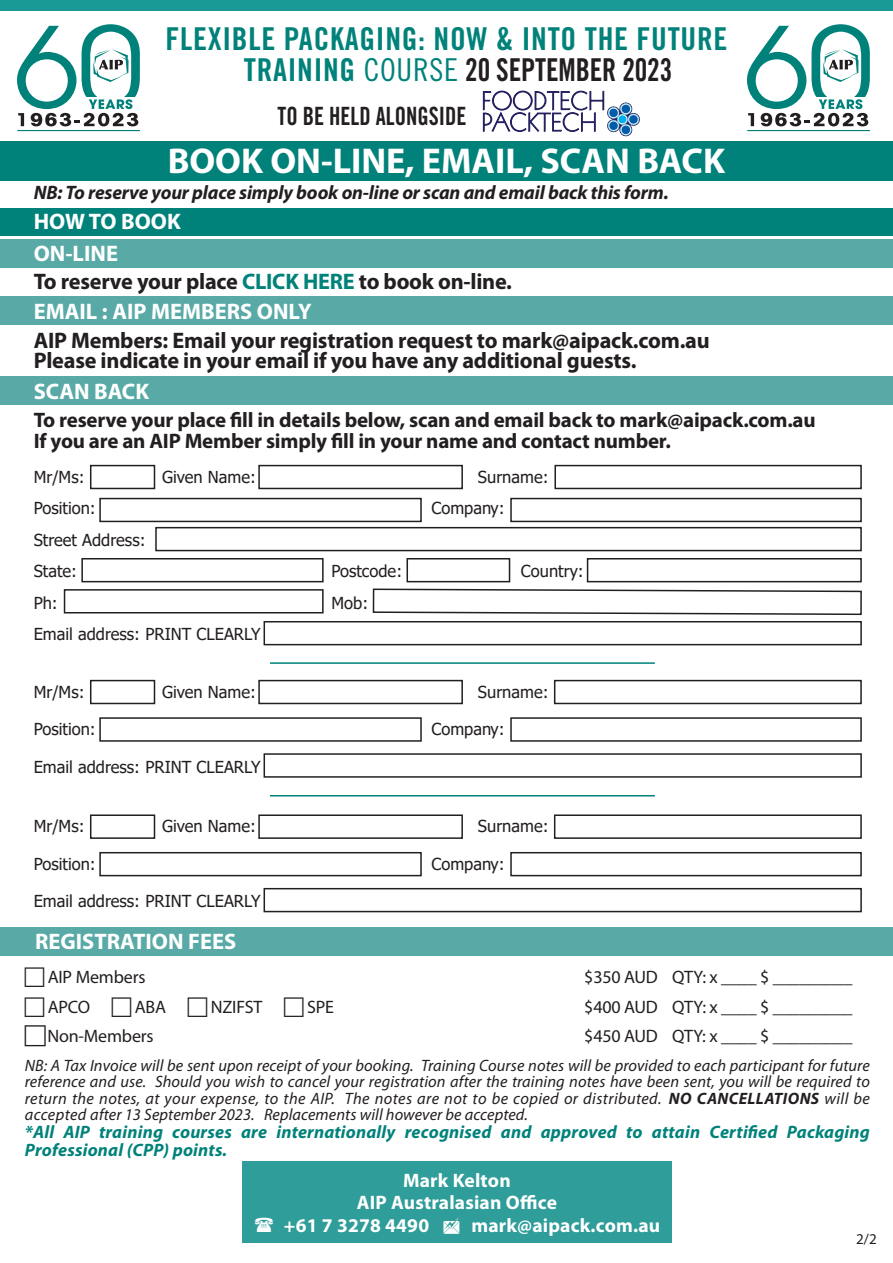
<style>
.page{position:relative;width:893px;height:1263px;background:#fff}
.page>*{position:absolute;margin:0;border:0;box-sizing:border-box;transform-origin:0 0}
.t1{font:700 36px "Myriad Pro";color:#fff}
.t2{font:31.5px/31.5px "Trade Gothic LT Pro Bd Cn 20";letter-spacing:.02em;color:#00827a}
.t3{font:25.2px "Trade Gothic LT Pro Bd Cn 20";color:#231f20;scale:.9 1}
.t4{font:700 22.5px/19.5px "Myriad Pro";letter-spacing:-.01em;color:#231f20}
.t5{font:700 22.5px/31.2px "Myriad Pro";color:#fff}
.t6{font:700 21px/21px "Myriad Pro";letter-spacing:-.01em;color:#231f20}
.t7{font:italic 700 19.5px "Myriad Pro";letter-spacing:-.01em;color:#231f20}
.t8{font:700 19.5px "Myriad Pro";letter-spacing:.01em;color:#fff}
.t9{font:18px "Myriad Pro";letter-spacing:-.01em;color:#231f20}
.t10{font:italic 700 18px/18px "Myriad Pro";letter-spacing:.01em;color:#00827a}
.t11{font:italic 16.5px/16.5px "Myriad Pro";letter-spacing:.005em;color:#231f20;text-align:justify}
.t12{font:16.5px/31.5px "Tahoma";color:#231f20}
.t13{font:15px "Myriad Pro";color:#231f20}
.s1{font-family:"Trade Gothic LT Pro Cn 18"}
.s2{color:#231f20}
.s3{color:#00827a}
.s4{font-weight:700}
</style>
<div class="page">
<hr style="left:17px;top:130px;width:123px;height:1px;background:#00827a">
<svg style="left:17px;top:24px;width:123px;height:102px"></svg>
<hr style="left:747px;top:130px;width:123px;height:1px;background:#00827a">
<svg style="left:747px;top:24px;width:123px;height:102px"></svg>
<div style="left:0;top:0;width:893px;height:11px;background:#1a9a96"></div>
<div style="left:0;top:208px;width:893px;height:28px;background:#00827a"></div>
<div style="left:0;top:141px;width:893px;height:39px;background:#00827a"></div>
<div style="left:0;top:927px;width:893px;height:28px;background:#59aaa7"></div>
<div style="left:0;top:376px;width:893px;height:29px;background:#59aaa7"></div>
<div style="left:0;top:239px;width:893px;height:29px;background:#59aaa7"></div>
<div style="left:0;top:297px;width:893px;height:28px;background:#59aaa7"></div>
<div style="left:242px;top:1161px;width:430px;height:81px;background:#2f9d99"></div>
<hr style="left:270px;top:795px;width:385px;height:1px;background:#00827a">
<hr style="left:270px;top:662px;width:385px;height:2px;background:#00827a">
<div style="left:90px;top:465px;width:65px;height:24px;border:2px solid #231f20"></div>
<div style="left:90px;top:680px;width:65px;height:24px;border:2px solid #231f20"></div>
<div style="left:90px;top:814px;width:65px;height:25px;border:2px solid #231f20"></div>
<div style="left:258px;top:465px;width:205px;height:24px;border:2px solid #231f20"></div>
<div style="left:258px;top:680px;width:205px;height:24px;border:2px solid #231f20"></div>
<div style="left:258px;top:814px;width:205px;height:25px;border:2px solid #231f20"></div>
<div style="left:99px;top:498px;width:323px;height:24px;border:2px solid #231f20"></div>
<div style="left:99px;top:717px;width:323px;height:25px;border:2px solid #231f20"></div>
<div style="left:99px;top:852px;width:323px;height:24px;border:2px solid #231f20"></div>
<div style="left:64px;top:589px;width:260px;height:24px;border:2px solid #231f20"></div>
<svg style="left:372px;top:588px;width:490px;height:28px"></svg>
<div style="left:81px;top:558px;width:243px;height:24px;border:2px solid #231f20"></div>
<div style="left:264px;top:621px;width:598px;height:24px;border:2px solid #231f20"></div>
<div style="left:264px;top:753px;width:598px;height:25px;border:2px solid #231f20"></div>
<div style="left:264px;top:888px;width:598px;height:24px;border:2px solid #231f20"></div>
<div style="left:587px;top:558px;width:275px;height:24px;border:2px solid #231f20"></div>
<div style="left:510px;top:498px;width:352px;height:24px;border:2px solid #231f20"></div>
<div style="left:510px;top:717px;width:352px;height:25px;border:2px solid #231f20"></div>
<div style="left:510px;top:852px;width:352px;height:24px;border:2px solid #231f20"></div>
<div style="left:155px;top:527px;width:707px;height:24px;border:2px solid #231f20"></div>
<div style="left:554px;top:465px;width:308px;height:24px;border:2px solid #231f20"></div>
<div style="left:554px;top:680px;width:308px;height:24px;border:2px solid #231f20"></div>
<div style="left:554px;top:814px;width:308px;height:25px;border:2px solid #231f20"></div>
<div style="left:406px;top:558px;width:104px;height:24px;border:2px solid #231f20"></div>
<svg style="left:483px;top:90px;width:157px;height:47px"></svg>
<h2 class="t2" style="left:244px;top:22px;width:485px;text-indent:-78px">FLEXIBLE PACKAGING: NOW &amp; INTO THE FUTURE<br>TRAINING <span class="s1">COURSE</span> <span class="s2">20 SEPTEMBER 2023</span></h2>
<h3 class="t3" style="left:278px;top:100px;width:211px">TO BE HELD ALONGSIDE</h3>
<h1 class="t1" style="left:168px;top:141px;width:559px">BOOK ON-LINE, EMAIL, SCAN BACK</h1>
<p class="t7" style="left:34px;top:182px;width:636px">NB: To reserve your place simply book on-line or scan and email back this form.</p>
<h3 class="t5" style="left:34px;top:206px;width:149px">HOW TO BOOK<br>ON-LINE</h3>
<h3 class="t4" style="left:34px;top:272px;width:480px">To reserve your place <span class="s3">CLICK HERE</span> to book on-line.</h3>
<h3 class="t5" style="left:34px;top:296px;width:279px">EMAIL : AIP MEMBERS ONLY</h3>
<h3 class="t4" style="left:34px;top:331px;width:678px">AIP Members: Email your registration request to mark@aipack.com.au<br>Please indicate in your email if you have any additional guests.</h3>
<h3 class="t5" style="left:34px;top:376px;width:117px">SCAN BACK</h3>
<p class="t6" style="left:34px;top:410px;width:784px">To reserve your place fill in details below, scan and email back to mark@aipack.com.au<br>If you are an AIP Member simply fill in your name and contact number.</p>
<p class="t12" style="left:34px;top:462px;width:52px">Mr/Ms:</p>
<p class="t12" style="left:162px;top:462px;width:95px">Given Name:</p>
<p class="t12" style="left:478px;top:462px;width:72px">Surname:</p>
<p class="t12" style="left:34px;top:493px;width:64px">Position:</p>
<p class="t12" style="left:432px;top:493px;width:75px">Company:</p>
<p class="t12" style="left:34px;top:525px;width:113px">Street Address:<br>State:</p>
<p class="t12" style="left:331px;top:556px;width:72px">Postcode:</p>
<p class="t12" style="left:521px;top:556px;width:64px">Country:</p>
<p class="t12" style="left:34px;top:588px;width:26px">Ph:</p>
<p class="t12" style="left:332px;top:588px;width:38px">Mob:</p>
<p class="t12" style="left:34px;top:619px;width:228px">Email address: PRINT CLEARLY</p>
<p class="t12" style="left:34px;top:677px;width:52px">Mr/Ms:</p>
<p class="t12" style="left:162px;top:677px;width:95px">Given Name:</p>
<p class="t12" style="left:478px;top:677px;width:72px">Surname:</p>
<p class="t12" style="left:34px;top:714px;width:64px">Position:</p>
<p class="t12" style="left:432px;top:714px;width:75px">Company:</p>
<p class="t12" style="left:34px;top:752px;width:228px">Email address: PRINT CLEARLY</p>
<p class="t12" style="left:34px;top:811px;width:52px">Mr/Ms:</p>
<p class="t12" style="left:162px;top:811px;width:95px">Given Name:</p>
<p class="t12" style="left:478px;top:811px;width:72px">Surname:</p>
<p class="t12" style="left:34px;top:849px;width:64px">Position:</p>
<p class="t12" style="left:432px;top:849px;width:75px">Company:</p>
<p class="t12" style="left:34px;top:886px;width:228px">Email address: PRINT CLEARLY</p>
<h3 class="t5" style="left:35px;top:926px;width:203px">REGISTRATION FEES</h3>
<p class="t9" style="left:48px;top:967px;width:99px">AIP Members</p>
<p class="t9" style="left:584px;top:967px;width:270px">$350 AUD QTY: x ____ $ _________</p>
<p class="t9" style="left:48px;top:997px;width:44px">APCO</p>
<p class="t9" style="left:135px;top:997px;width:33px">ABA</p>
<p class="t9" style="left:211px;top:997px;width:53px">NZIFST</p>
<p class="t9" style="left:307px;top:997px;width:28px">SPE</p>
<p class="t9" style="left:584px;top:997px;width:270px">$400 AUD QTY: x ____ $ _________</p>
<p class="t9" style="left:47px;top:1026px;width:108px">Non-Members</p>
<p class="t9" style="left:584px;top:1026px;width:270px">$450 AUD QTY: x ____ $ _________</p>
<p class="t11" style="left:25px;top:1057px;width:847px">NB: A Tax Invoice will be sent upon receipt of your booking. Training Course notes will be provided to each participant for future reference and use. Should you wish to cancel your registration after the training notes have been sent, you will be required to return the notes, at your expense, to the AIP. The notes are not to be copied or distributed. <span class="s4">NO CANCELLATIONS</span> will be accepted after 13 September 2023. Replacements will however be accepted.</p>
<p class="t10" style="left:25px;top:1124px;width:847px">*All AIP training courses are internationally recognised and approved to attain Certified Packaging<br>Professional (CPP) points.</p>
<p class="t8" style="left:403px;top:1169px;width:109px">Mark Kelton</p>
<p class="t8" style="left:357px;top:1191px;width:202px">AIP Australasian Office</p>
<p class="t8" style="left:284px;top:1214px;width:147px">+61 7 3278 4490</p>
<p class="t8" style="left:471px;top:1214px;width:190px">mark@aipack.com.au</p>
<p class="t13" style="left:856px;top:1230px;width:22px">2/2</p>
</div>
